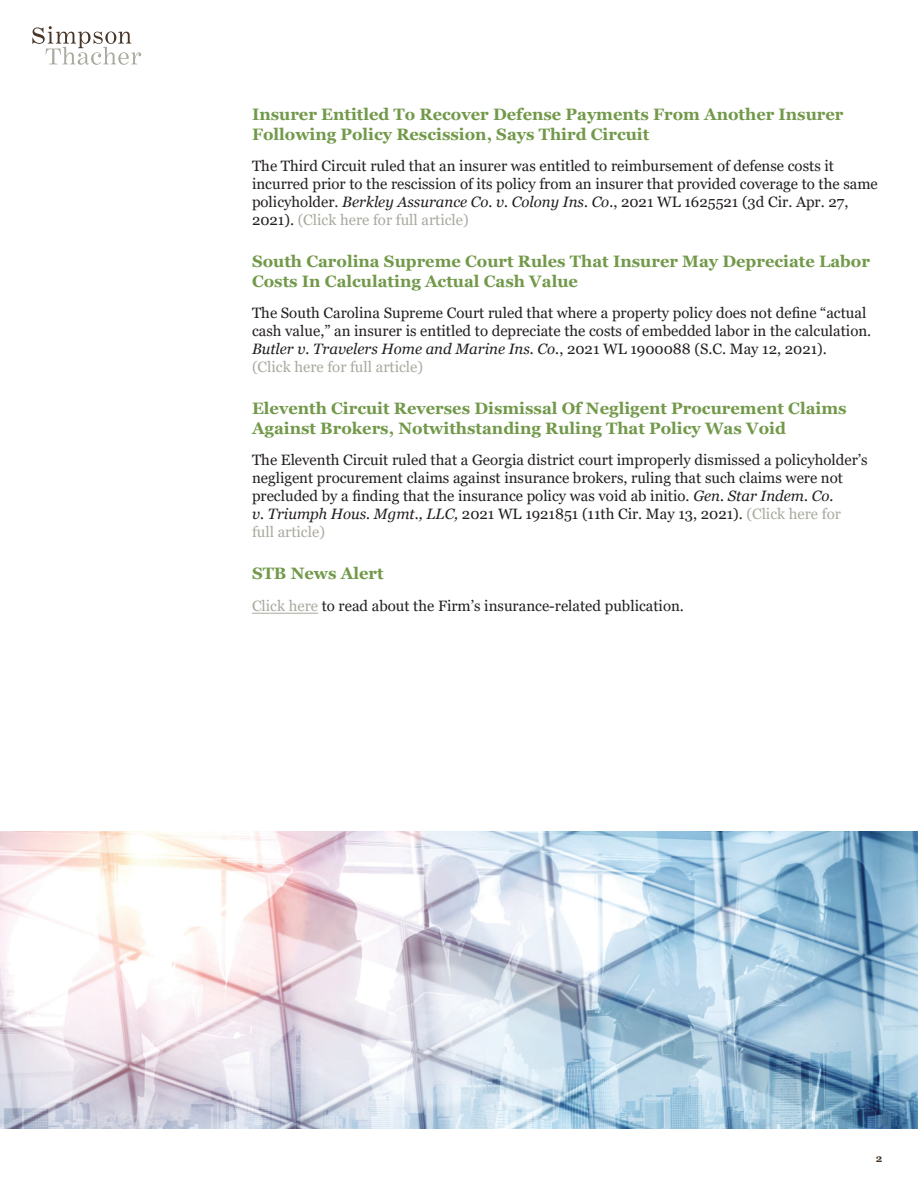
<style>
.page{position:relative;width:918px;height:1188px;background:#fff}
.page>*{position:absolute;margin:0;border:0;box-sizing:border-box;transform-origin:0 0}
.Head_Level_2{font:700 16.5px/19.5px "Georgia";color:#72994a}
.Standard_Text{font:15px/18px "Georgia";color:#231f20}
.t1{font:700 10.5px "Georgia";color:#483729}
.s1{font-style:italic}
.s2{color:#aaa99f}
</style>
<div class="page">
<svg style="left:32px;top:26px;width:109px;height:39px"></svg>
<hr style="left:252px;top:613px;width:66px;height:1px;background:#aaa99f">
<img style="left:0;top:832px;width:918px;height:297px">
<p class="Head_Level_2" style="left:252px;top:105px;width:593px">Insurer Entitled To Recover Defense Payments From Another Insurer<br>Following Policy Rescission, Says Third Circuit</p>
<p class="Standard_Text" style="left:252px;top:158px;width:627px">The Third Circuit ruled that an insurer was entitled to reimbursement of defense costs it incurred prior to the rescission of its policy from an insurer that provided coverage to the same policyholder. <span class="s1">Berkley Assurance Co. v. Colony Ins. Co.</span>, 2021 WL 1625521 (3d Cir. Apr. 27, 2021). <span class="s2">(Click here for full article)</span></p>
<p class="Head_Level_2" style="left:252px;top:252px;width:619px">South Carolina Supreme Court Rules That Insurer May Depreciate Labor<br>Costs In Calculating Actual Cash Value</p>
<p class="Standard_Text" style="left:252px;top:305px;width:621px">The South Carolina Supreme Court ruled that where a property policy does not define “actual cash value,” an insurer is entitled to depreciate the costs of embedded labor in the calculation.<br><span class="s1">Butler v. Travelers Home and Marine Ins. Co.</span>, 2021 WL 1900088 (S.C. May 12, 2021).<br><span class="s2">(Click here for full article)</span></p>
<p class="Head_Level_2" style="left:252px;top:399px;width:596px">Eleventh Circuit Reverses Dismissal Of Negligent Procurement Claims<br>Against Brokers, Notwithstanding Ruling That Policy Was Void</p>
<p class="Standard_Text" style="left:252px;top:452px;width:617px">The Eleventh Circuit ruled that a Georgia district court improperly dismissed a policyholder’s negligent procurement claims against insurance brokers, ruling that such claims were not precluded by a finding that the insurance policy was void ab initio. <span class="s1">Gen. Star Indem. Co.<br>v. Triumph Hous. Mgmt., LLC,</span> 2021 WL 1921851 (11th Cir. May 13, 2021). <span class="s2">(Click here for<br>full article)</span></p>
<p class="Head_Level_2" style="left:252px;top:564px;width:133px">STB News Alert</p>
<p class="Standard_Text" style="left:252px;top:597px;width:434px"><span class="s2">Click here</span> to read about the Firm’s insurance-related publication.</p>
<p class="t1" style="left:876px;top:1152px;width:8px">2</p>
</div>
